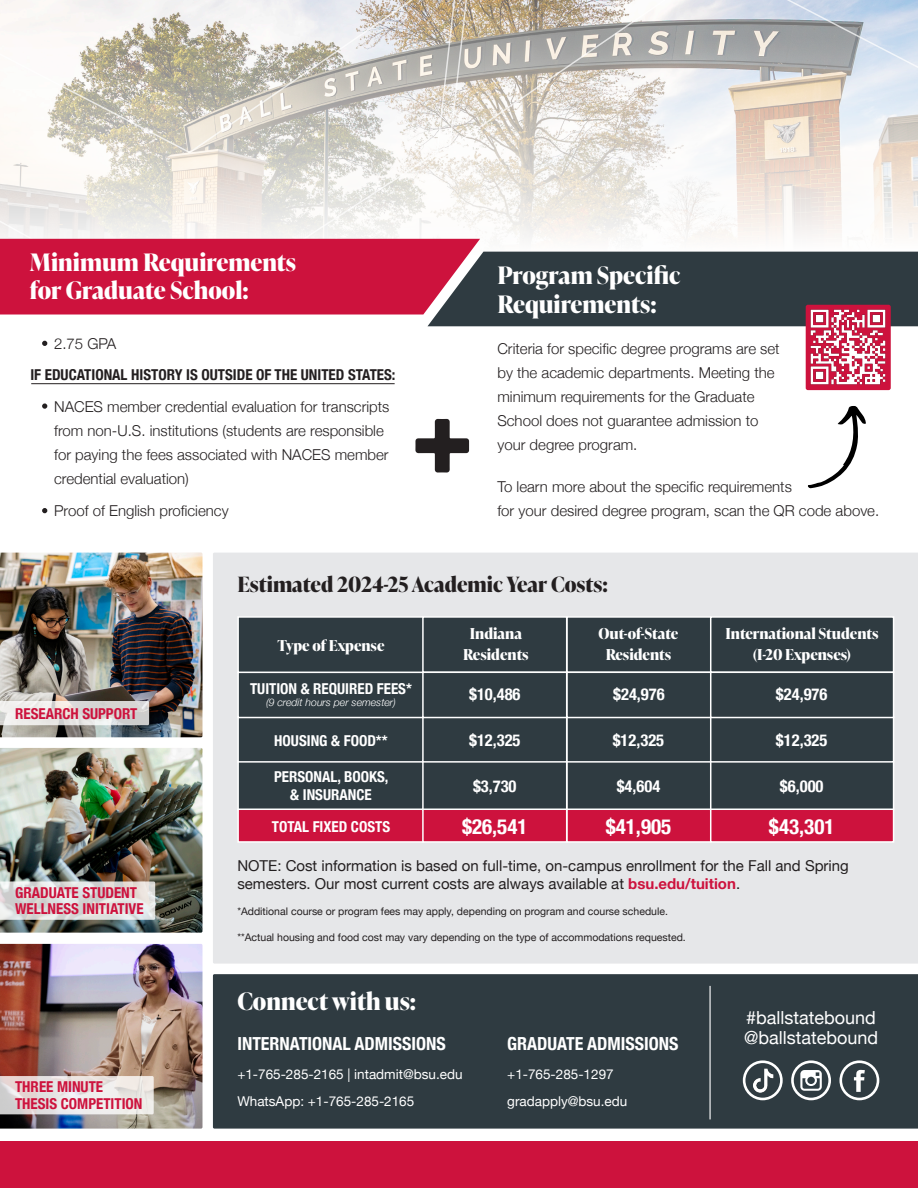
<style>
.page{position:relative;width:918px;height:1188px;background:#fff}
.page>*{position:absolute;margin:0;border:0;box-sizing:border-box;transform-origin:0 0}
.t1{font:700 24px "Ivy Presto Display";color:#fff}
.t2{font:700 21px "Ivy Presto Display";color:#231f20}
.t3{font:700 condensed 21px "Helvetica Neue";color:#fff}
.t4{font:700 condensed 18px "Helvetica Neue";color:#fff}
.Paragraph_Style_2{font:18px "Helvetica Neue";color:#fff}
.t5{font:700 condensed 16.5px "Helvetica Neue";color:#fff}
.t6{font:300 15px/24px "Helvetica Neue";color:#231f20}
.t7{font:15px/18px "Helvetica Neue";color:#231f20}
.t8{font:700 15px "Ivy Presto Display";color:#fff}
.t9{font:700 condensed 15px "Helvetica Neue";color:#cd123d}
.t10{font:700 condensed 15px "Helvetica Neue";color:#fff}
.t11{font:700 condensed 15px "Helvetica Neue";color:#231f20}
.Paragraph_Style_2-2{font:13.5px "Helvetica Neue";color:#fff}
.t12{font:10.5px "Helvetica Neue";color:#231f20}
.t13{font:italic 300 10.5px "Helvetica Neue";color:#fff}
.s1{font-weight:700;color:#cd123d}
</style>
<div class="page">
<svg style="left:460px;top:151px;width:458px;height:230px"></svg>
<div style="left:0;top:1142px;width:918px;height:46px;background:#cd123d"></div>
<div style="left:213px;top:553px;width:705px;height:411px;background:#e6e7e9"></div>
<div style="left:213px;top:974px;width:705px;height:155px;background:#2f3b41"></div>
<svg style="left:854px;top:1070px;width:11px;height:22px"></svg>
<svg style="left:800px;top:1070px;width:22px;height:21px"></svg>
<img style="left:745px;top:1063px;width:34px;height:34px">
<div style="left:743px;top:1060px;width:40px;height:40px;border:3px solid #fff;border-radius:50%"></div>
<div style="left:791px;top:1060px;width:40px;height:40px;border:3px solid #fff;border-radius:50%"></div>
<div style="left:839px;top:1060px;width:40px;height:40px;border:3px solid #fff;border-radius:50%"></div>
<hr style="left:710px;top:986px;width:1px;height:133px;background:#fff">
<svg style="left:42px;top:403px;width:5px;height:6px"></svg>
<svg style="left:42px;top:508px;width:5px;height:5px"></svg>
<div style="left:237px;top:760px;width:188px;height:51px;background:#2f3b41;border:2px solid #fff"></div>
<div style="left:237px;top:716px;width:188px;height:47px;background:#2f3b41;border:2px solid #fff"></div>
<div style="left:237px;top:672px;width:188px;height:46px;background:#2f3b41;border:2px solid #fff"></div>
<div style="left:237px;top:809px;width:188px;height:34px;background:#cd123d;border:2px solid #fff"></div>
<div style="left:237px;top:616px;width:188px;height:57px;background:#2f3b41;border:2px solid #fff"></div>
<div style="left:422px;top:616px;width:145px;height:57px;background:#2f3b41;border:2px solid #fff"></div>
<div style="left:566px;top:616px;width:146px;height:57px;background:#2f3b41;border:2px solid #fff"></div>
<div style="left:710px;top:616px;width:184px;height:57px;background:#2f3b41;border:2px solid #fff"></div>
<div style="left:422px;top:760px;width:145px;height:51px;background:#2f3b41"></div>
<div style="left:422px;top:716px;width:145px;height:47px;background:#2f3b41;border:2px solid #fff"></div>
<div style="left:422px;top:672px;width:145px;height:46px;background:#2f3b41;border:2px solid #fff"></div>
<div style="left:422px;top:809px;width:145px;height:34px;background:#cd123d;border:2px solid #fff"></div>
<div style="left:566px;top:760px;width:146px;height:51px;background:#2f3b41;border:2px solid #fff"></div>
<div style="left:566px;top:716px;width:146px;height:47px;background:#2f3b41;border:2px solid #fff"></div>
<div style="left:566px;top:672px;width:146px;height:46px;background:#2f3b41;border:2px solid #fff"></div>
<div style="left:566px;top:809px;width:146px;height:34px;background:#cd123d;border:2px solid #fff"></div>
<div style="left:710px;top:760px;width:184px;height:51px;background:#2f3b41;border:2px solid #fff"></div>
<div style="left:710px;top:716px;width:184px;height:47px;background:#2f3b41;border:2px solid #fff"></div>
<div style="left:710px;top:672px;width:184px;height:46px;background:#2f3b41;border:2px solid #fff"></div>
<div style="left:710px;top:809px;width:184px;height:34px;background:#cd123d;border:2px solid #fff"></div>
<img style="left:0;top:553px;width:202px;height:184px">
<img style="left:0;top:748px;width:202px;height:185px">
<img style="left:0;top:944px;width:202px;height:185px">
<svg style="left:0;top:701px;width:149px;height:24px;background:#e1dfdd"></svg>
<svg style="left:0;top:1076px;width:154px;height:38px;background:#e7e2e1"></svg>
<svg style="left:808px;top:406px;width:58px;height:83px"></svg>
<svg style="left:0;top:881px;width:155px;height:39px;background:#dbdcda"></svg>
<svg style="left:0;top:0;width:460px;height:346px"></svg>
<svg style="left:448px;top:0;width:470px;height:151px;background:#cfcdc9"></svg>
<hr style="left:31px;top:383px;width:364px;height:1px;background:#231f20">
<svg style="left:0;top:239px;width:918px;height:87px;background:#92455a"></svg>
<div style="left:806px;top:305px;width:85px;height:85px;border:2px solid #cd123d;border-radius:2px"></div>
<img style="left:809px;top:308px;width:79px;height:79px">
<svg style="left:415px;top:419px;width:54px;height:54px"></svg>
<p class="t1" style="left:30px;top:245px;width:268px">Minimum Requirements</p>
<p class="t1" style="left:30px;top:273px;width:220px">for Graduate School:</p>
<p class="t6" style="left:54px;top:330px;width:64px">2.75 GPA</p>
<p class="t11" style="left:30px;top:362px;width:367px">IF EDUCATIONAL HISTORY IS OUTSIDE OF THE UNITED STATES:</p>
<p class="t6" style="left:54px;top:393px;width:337px">NACES member credential evaluation for transcripts from non-U.S. institutions (students are responsible for paying the fees associated with NACES member credential evaluation)</p>
<p class="t6" style="left:54px;top:498px;width:176px">Proof of English proficiency</p>
<p class="t1" style="left:497px;top:258px;width:185px">Program Specific</p>
<p class="t1" style="left:497px;top:287px;width:161px">Requirements:</p>
<p class="t6" style="left:497px;top:336px;width:284px">Criteria for specific degree programs are set</p>
<p class="t6" style="left:497px;top:360px;width:279px">by the academic departments. Meeting the</p>
<p class="t6" style="left:497px;top:384px;width:263px">minimum requirements for the Graduate<br>School does not guarantee admission to</p>
<p class="t6" style="left:497px;top:432px;width:142px">your degree program.</p>
<p class="t6" style="left:497px;top:474px;width:296px">To learn more about the specific requirements</p>
<p class="t6" style="left:497px;top:498px;width:383px">for your desired degree program, scan the QR code above.</p>
<p class="t9" style="left:15px;top:701px;width:124px">RESEARCH SUPPORT</p>
<p class="t9" style="left:15px;top:880px;width:123px">GRADUATE STUDENT</p>
<p class="t9" style="left:15px;top:897px;width:130px">WELLNESS INITIATIVE</p>
<p class="t9" style="left:15px;top:1075px;width:89px">THREE MINUTE</p>
<p class="t9" style="left:15px;top:1091px;width:129px">THESIS COMPETITION</p>
<p class="t2" style="left:237px;top:570px;width:372px">Estimated 2024-25 Academic Year Costs:</p>
<p class="t8" style="left:278px;top:634px;width:108px">Type of Expense</p>
<p class="t8" style="left:470px;top:622px;width:54px">Indiana</p>
<p class="t8" style="left:463px;top:643px;width:67px">Residents</p>
<p class="t8" style="left:599px;top:622px;width:81px">Out-of-State</p>
<p class="t8" style="left:606px;top:643px;width:67px">Residents</p>
<p class="t8" style="left:725px;top:622px;width:155px">International Students</p>
<p class="t8" style="left:753px;top:643px;width:99px">(I-20 Expenses)</p>
<p class="t10" style="left:250px;top:676px;width:163px">TUITION &amp; REQUIRED FEES*</p>
<p class="t13" style="left:266px;top:694px;width:131px">(9 credit hours per semester)</p>
<p class="t5" style="left:469px;top:681px;width:53px">$10,486</p>
<p class="t5" style="left:469px;top:726px;width:53px">$12,325</p>
<p class="t5" style="left:473px;top:773px;width:45px">$3,730</p>
<p class="t5" style="left:613px;top:681px;width:53px">$24,976</p>
<p class="t5" style="left:613px;top:726px;width:53px">$12,325</p>
<p class="t5" style="left:617px;top:773px;width:45px">$4,604</p>
<p class="t5" style="left:776px;top:681px;width:53px">$24,976</p>
<p class="t5" style="left:776px;top:726px;width:53px">$12,325</p>
<p class="t5" style="left:780px;top:773px;width:45px">$6,000</p>
<p class="t10" style="left:274px;top:728px;width:115px">HOUSING &amp; FOOD**</p>
<p class="t10" style="left:274px;top:765px;width:116px">PERSONAL, BOOKS,</p>
<p class="t10" style="left:290px;top:783px;width:83px">&amp; INSURANCE</p>
<p class="t10" style="left:272px;top:814px;width:120px">TOTAL FIXED COSTS</p>
<p class="t3" style="left:462px;top:809px;width:67px">$26,541</p>
<p class="t3" style="left:606px;top:809px;width:67px">$41,905</p>
<p class="t3" style="left:769px;top:809px;width:67px">$43,301</p>
<p class="t7" style="left:237px;top:857px;width:613px">NOTE: Cost information is based on full-time, on-campus enrollment for the Fall and Spring semesters. Our most current costs are always available at <span class="s1">bsu.edu/tuition</span>.</p>
<p class="t12" style="left:237px;top:904px;width:432px">*Additional course or program fees may apply, depending on program and course schedule.</p>
<p class="t12" style="left:237px;top:930px;width:450px">**Actual housing and food cost may vary depending on the type of accommodations requested.</p>
<p class="t1" style="left:237px;top:984px;width:180px">Connect with us:</p>
<p class="t4" style="left:237px;top:1029px;width:210px">INTERNATIONAL ADMISSIONS</p>
<p class="Paragraph_Style_2-2" style="left:237px;top:1064px;width:227px">+1-765-285-2165 | intadmit@bsu.edu</p>
<p class="Paragraph_Style_2-2" style="left:237px;top:1091px;width:178px">WhatsApp: +1-765-285-2165</p>
<p class="t4" style="left:507px;top:1029px;width:173px">GRADUATE ADMISSIONS</p>
<p class="Paragraph_Style_2-2" style="left:507px;top:1064px;width:108px">+1-765-285-1297</p>
<p class="Paragraph_Style_2-2" style="left:507px;top:1091px;width:122px">gradapply@bsu.edu</p>
<p class="Paragraph_Style_2" style="left:746px;top:1005px;width:131px">#ballstatebound</p>
<p class="Paragraph_Style_2" style="left:744px;top:1025px;width:136px">@ballstatebound</p>
</div>
